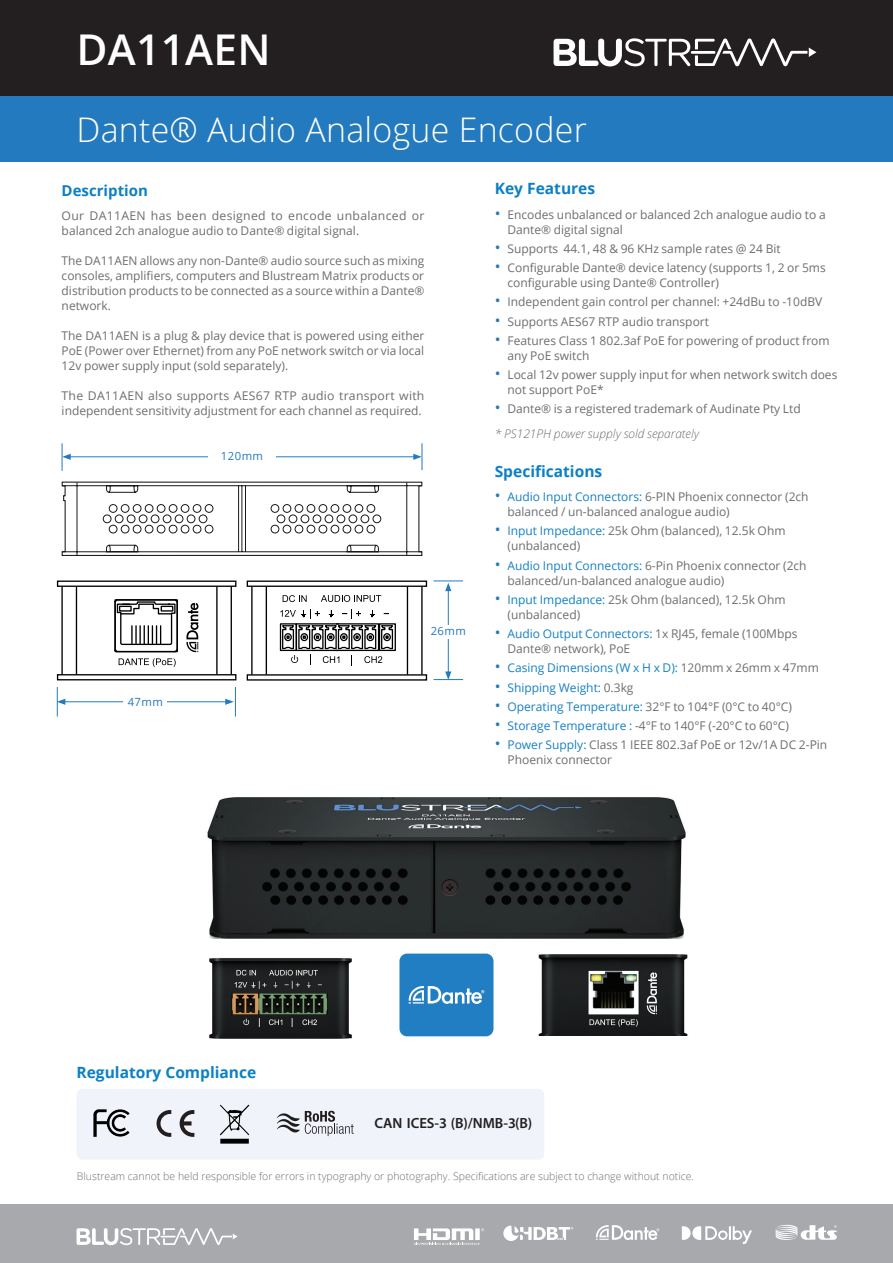
<style>
.page{position:relative;width:893px;height:1263px;background:#fff}
.page>*{position:absolute;margin:0;border:0;box-sizing:border-box;transform-origin:0 0}
.t1{font:600 42.45px "Open Sans";letter-spacing:.005em;color:#fff}
.t2{font:300 33.9px "Open Sans";letter-spacing:.005em;color:#fff}
.t3{font:700 15.6px "Open Sans";color:#0c80c4}
.t4{font:700 15px "Open Sans";color:#0c80c4}
.t5{font:600 14.7px "Myriad Pro";color:#231f20}
.t6{font:12px/15px "Open Sans";color:#6c6d70}
.t7{font:12px "Open Sans";color:#1680c3}
.t8{font:11.25px "Open Sans";letter-spacing:.04em;color:#247abf}
.t9{font:300 10.5px "Open Sans";color:#6c6d70}
.s1{font-size:15.6px;color:#247abf}
.s2{font-weight:300;font-style:italic}
.s3{color:#1680c3}
.s4{color:#0c80c4}
.s5{color:#6c6d70}
</style>
<div class="page">
<div style="left:0;top:0;width:893px;height:96px;background:#231f20"></div>
<div style="left:0;top:96px;width:893px;height:66px;background:#247abf"></div>
<div style="left:0;top:1205px;width:893px;height:58px;background:#a8a9ad"></div>
<svg style="left:77px;top:1228px;width:160px;height:18px"></svg>
<svg style="left:503px;top:1225px;width:70px;height:16px"></svg>
<svg style="left:414px;top:1228px;width:70px;height:17px"></svg>
<svg style="left:596px;top:1225px;width:63px;height:15px"></svg>
<svg style="left:682px;top:1226px;width:70px;height:18px"></svg>
<svg style="left:776px;top:1225px;width:61px;height:15px"></svg>
<svg style="left:554px;top:38px;width:262px;height:29px"></svg>
<svg style="left:61px;top:481px;width:362px;height:75px"></svg>
<div style="left:399px;top:953px;width:94px;height:83px;background:#227ec2;border-radius:8px"></div>
<svg style="left:409px;top:986px;width:75px;height:18px"></svg>
<img style="left:209px;top:958px;width:143px;height:80px">
<img style="left:538px;top:954px;width:150px;height:82px">
<img style="left:207px;top:797px;width:479px;height:142px">
<hr style="left:68px;top:456px;width:348px;height:1px;background:#247abf">
<svg style="left:62px;top:443px;width:9px;height:28px"></svg>
<svg style="left:413px;top:443px;width:10px;height:27px"></svg>
<div style="left:208px;top:451px;width:68px;height:13px;background:#fff"></div>
<hr style="left:433px;top:580px;width:30px;height:1px;background:#247abf">
<hr style="left:433px;top:679px;width:30px;height:1px;background:#247abf">
<hr style="left:448px;top:589px;width:1px;height:85px;background:#247abf">
<svg style="left:445px;top:671px;width:6px;height:9px"></svg>
<svg style="left:445px;top:583px;width:6px;height:8px"></svg>
<hr style="left:63px;top:701px;width:165px;height:1px;background:#247abf">
<svg style="left:57px;top:687px;width:8px;height:29px"></svg>
<svg style="left:225px;top:687px;width:11px;height:29px"></svg>
<div style="left:426px;top:626px;width:44px;height:13px;background:#fff"></div>
<div style="left:123px;top:696px;width:44px;height:13px;background:#fff"></div>
<div style="left:77px;top:1089px;width:467px;height:71px;background:#f0f3f9;border-radius:6px"></div>
<svg style="left:157px;top:1110px;width:14px;height:27px"></svg>
<svg style="left:180px;top:1110px;width:14px;height:27px"></svg>
<img style="left:93px;top:1109px;width:37px;height:28px">
<img style="left:219px;top:1104px;width:31px;height:39px">
<svg style="left:277px;top:1111px;width:77px;height:25px"></svg>
<svg style="left:186px;top:603px;width:12px;height:49px"></svg>
<div style="left:57px;top:674px;width:179px;height:6px;border:1px solid #000001"></div>
<div style="left:57px;top:580px;width:179px;height:7px;border:1px solid #000001"></div>
<hr style="left:61px;top:586px;width:2px;height:88px;background:#000001">
<hr style="left:76px;top:586px;width:1px;height:88px;background:#000001">
<hr style="left:216px;top:586px;width:2px;height:88px;background:#000001">
<hr style="left:231px;top:586px;width:1px;height:88px;background:#000001">
<svg style="left:114px;top:599px;width:64px;height:68px"></svg>
<svg style="left:283px;top:595px;width:24px;height:7px"></svg>
<svg style="left:329px;top:610px;width:5px;height:8px"></svg>
<svg style="left:342px;top:609px;width:19px;height:9px"></svg>
<svg style="left:370px;top:610px;width:5px;height:8px"></svg>
<svg style="left:280px;top:609px;width:40px;height:9px"></svg>
<div style="left:247px;top:580px;width:180px;height:7px;border:1px solid #000001"></div>
<hr style="left:251px;top:587px;width:2px;height:88px;background:#000001">
<hr style="left:266px;top:587px;width:1px;height:88px;background:#000001">
<hr style="left:407px;top:587px;width:1px;height:88px;background:#000001">
<hr style="left:421px;top:587px;width:2px;height:88px;background:#000001">
<div style="left:379px;top:623px;width:17px;height:28px;border:1px solid #000001"></div>
<svg style="left:280px;top:624px;width:115px;height:41px"></svg>
<svg style="left:321px;top:595px;width:60px;height:7px"></svg>
<h1 class="t1" style="left:77px;top:20px;width:196px">DA11AEN</h1>
<h2 class="t2" style="left:77px;top:106px;width:512px">Dante® Audio Analogue Encoder</h2>
<p class="t4" style="left:62px;top:180px;width:88px">Description</p>
<p class="t6" style="left:62px;top:208px;width:364px">Our DA11AEN has been designed to encode unbalanced or balanced 2ch analogue audio to Dante® digital signal.</p>
<p class="t6" style="left:62px;top:253px;width:364px;text-align:justify">The DA11AEN allows any non-Dante® audio source such as mixing consoles, amplifiers, computers and Blustream Matrix products or distribution products to be connected as a source within a Dante® network.</p>
<p class="t6" style="left:62px;top:328px;width:364px;text-align:justify">The DA11AEN is a plug &amp; play device that is powered using either PoE (Power over Ethernet) from any PoE network switch or via local 12v power supply input (sold separately).</p>
<p class="t6" style="left:62px;top:388px;width:364px">The DA11AEN also supports AES67 RTP audio transport with independent sensitivity adjustment for each channel as required.</p>
<h3 class="t3" style="left:495px;top:177px;width:102px">Key Features</h3>
<p class="t6" style="left:507px;top:206px;width:320px;text-indent:-13px"><span class="s1">•</span> Encodes unbalanced or balanced 2ch analogue audio to a<br>Dante® digital signal</p>
<p class="t6" style="left:495px;top:241px;width:287px"><span class="s1">•</span> Supports 44.1, 48 &amp; 96 KHz sample rates @ 24 Bit</p>
<p class="t6" style="left:507px;top:260px;width:320px;text-indent:-13px"><span class="s1">•</span> Configurable Dante® device latency (supports 1, 2 or 5ms configurable using Dante® Controller)</p>
<p class="t6" style="left:495px;top:294px;width:329px"><span class="s1">•</span> Independent gain control per channel: +24dBu to -10dBV</p>
<p class="t6" style="left:495px;top:313px;width:216px"><span class="s1">•</span> Supports AES67 RTP audio transport</p>
<p class="t6" style="left:507px;top:333px;width:324px;text-indent:-13px"><span class="s1">•</span> Features Class 1 802.3af PoE for powering of product from any PoE switch</p>
<p class="t6" style="left:507px;top:367px;width:331px;text-indent:-13px"><span class="s1">•</span> Local 12v power supply input for when network switch does not support PoE*</p>
<p class="t6" style="left:495px;top:396px;width:307px;line-height:24.9px"><span class="s1">•</span> Dante® is a registered trademark of Audinate Pty Ltd <span class="s2">* PS121PH power supply sold separately</span></p>
<h3 class="t3" style="left:495px;top:460px;width:109px">Specifications</h3>
<p class="t6" style="left:507px;top:489px;width:303px;text-indent:-13px"><span class="s1">•</span> <span class="s3">Audio Input Connectors:</span> 6-PIN Phoenix connector (2ch balanced / un-balanced analogue audio)</p>
<p class="t6" style="left:507px;top:523px;width:279px;text-indent:-13px"><span class="s1">•</span> <span class="s3">Input Impedance:</span> 25k Ohm (balanced), 12.5k Ohm (unbalanced)</p>
<p class="t6" style="left:507px;top:557px;width:301px;text-indent:-13px"><span class="s1">•</span> <span class="s3">Audio Input Connectors:</span> 6-Pin Phoenix connector (2ch balanced/un-balanced analogue audio)</p>
<p class="t6" style="left:507px;top:592px;width:279px;text-indent:-13px"><span class="s1">•</span> <span class="s4">Input Impedance:</span> 25k Ohm (balanced), 12.5k Ohm (unbalanced)</p>
<p class="t6" style="left:507px;top:626px;width:291px;text-indent:-13px"><span class="s1">•</span> <span class="s3">Audio Output Connectors:</span> 1x RJ45, female (100Mbps<br>Dante® network), PoE</p>
<p class="t7" style="left:495px;top:660px;width:326px"><span class="s1">•</span> Casing Dimensions (W x H x D): <span class="s5">120mm x 26mm x 47mm</span></p>
<p class="t7" style="left:495px;top:679px;width:140px"><span class="s1">•</span> Shipping Weight: <span class="s5">0.3kg</span></p>
<p class="t6" style="left:495px;top:699px;width:299px"><span class="s1">•</span> <span class="s3">Operating Temperature:</span> 32°F to 104°F (0°C to 40°C)</p>
<p class="t6" style="left:495px;top:718px;width:296px"><span class="s1">•</span> <span class="s3">Storage Temperature :</span> -4°F to 140°F (-20°C to 60°C)</p>
<p class="t6" style="left:507px;top:737px;width:321px;text-indent:-13px"><span class="s1">•</span> <span class="s3">Power Supply:</span> Class 1 IEEE 802.3af PoE or 12v/1A DC 2-Pin<br>Phoenix connector</p>
<p class="t8" style="left:221px;top:448px;width:44px">120mm</p>
<p class="t8" style="left:431px;top:623px;width:37px">26mm</p>
<p class="t8" style="left:128px;top:694px;width:37px">47mm</p>
<h3 class="t3" style="left:77px;top:1061px;width:181px">Regulatory Compliance</h3>
<p class="t5" style="left:375px;top:1114px;width:159px">CAN ICES-3 (B)/NMB-3(B)</p>
<p class="t9" style="left:77px;top:1169px;width:619px">Blustream cannot be held responsible for errors in typography or photography. Specifications are subject to change without notice.</p>
</div>
